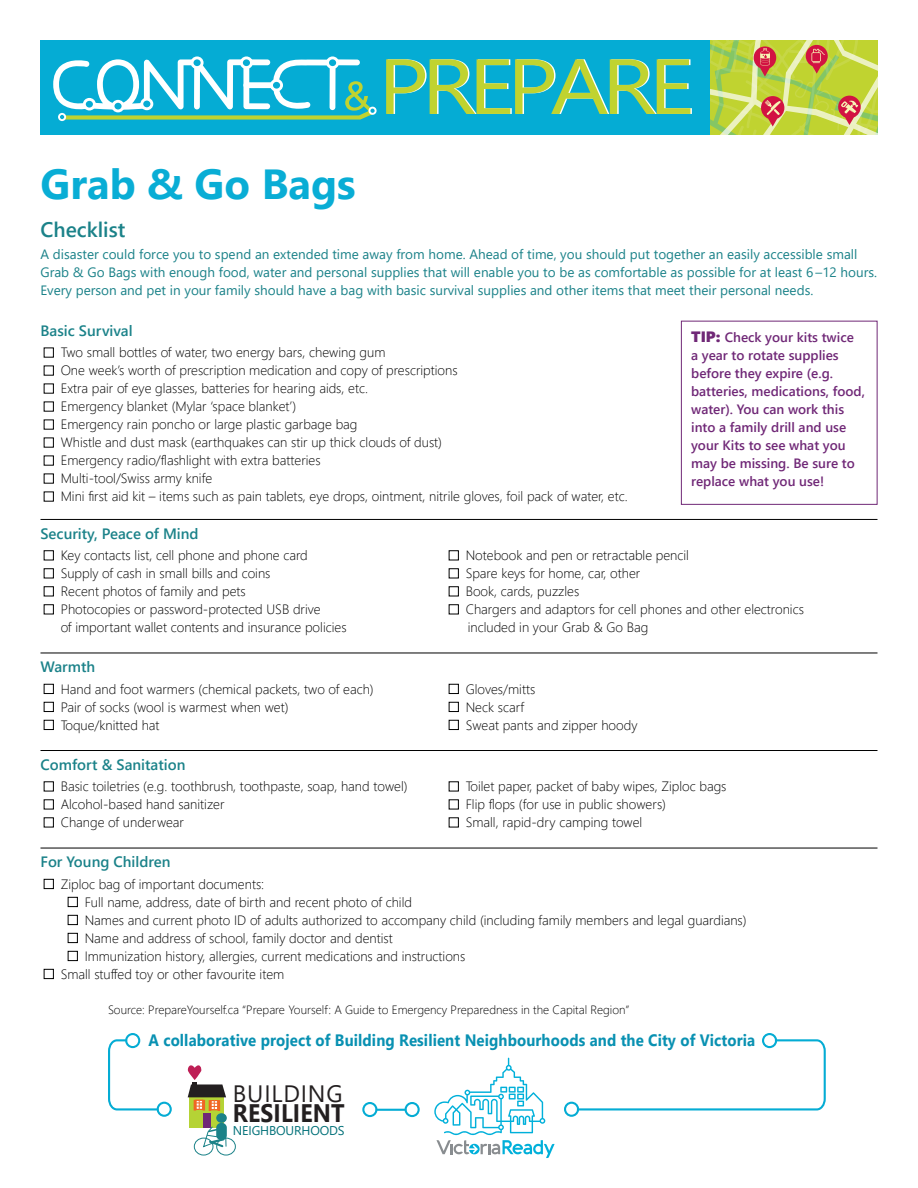
<style>
.page{position:relative;width:918px;height:1188px;background:#fff}
.page>*{position:absolute;margin:0;border:0;box-sizing:border-box;transform-origin:0 0}
.t1{font:700 42px "Segoe UI";color:#09add5}
.t2{font:700 25.35px "Segoe UI";letter-spacing:.005em;color:#231f20;scale:.91 1}
.t3{font:23.7px "Segoe UI";letter-spacing:.035em;color:#231f20}
.t4{font:600 21px "Segoe UI";color:#1b8289}
.t5{font:700 16.5px "Segoe UI";letter-spacing:.005em;color:#0991b2;scale:.91 1}
.t6{font:600 15px "Segoe UI";color:#1b8289}
.t7{font:300 13.5px/18px "Segoe UI";color:#000}
.t8{font:13.5px/18px "Segoe UI";color:#1b8289}
.t9{font:600 13.5px/18px "Segoe UI";color:#702877}
.t10{font:12.75px "Segoe UI";letter-spacing:-.015em;color:#007078}
.t11{font:300 12px "Segoe UI";color:#000}
.s1{font-family:"Segoe UI Black";font-weight:400;font-size:15px}
</style>
<div class="page">
<div style="left:40px;top:40px;width:670px;height:95px;background:#05acd4"></div>
<svg style="left:386px;top:59px;width:306px;height:55px"></svg>
<svg style="left:53px;top:56px;width:324px;height:65px"></svg>
<svg style="left:710px;top:40px;width:168px;height:95px;background:#c3c551"></svg>
<hr style="left:40px;top:519px;width:838px;height:1px;background:#000">
<hr style="left:40px;top:653px;width:838px;height:1px;background:#000">
<hr style="left:40px;top:750px;width:838px;height:1px;background:#000">
<hr style="left:40px;top:848px;width:838px;height:1px;background:#000">
<div style="left:44px;top:348px;width:10px;height:9px;border:1px solid #000"></div>
<div style="left:44px;top:366px;width:10px;height:9px;border:1px solid #000"></div>
<div style="left:44px;top:384px;width:10px;height:9px;border:1px solid #000"></div>
<div style="left:44px;top:402px;width:10px;height:9px;border:1px solid #000"></div>
<div style="left:44px;top:420px;width:10px;height:9px;border:1px solid #000"></div>
<div style="left:44px;top:438px;width:10px;height:9px;border:1px solid #000"></div>
<div style="left:44px;top:456px;width:10px;height:9px;border:1px solid #000"></div>
<div style="left:44px;top:474px;width:10px;height:9px;border:1px solid #000"></div>
<div style="left:44px;top:492px;width:10px;height:9px;border:1px solid #000"></div>
<div style="left:44px;top:551px;width:10px;height:9px;border:1px solid #000"></div>
<div style="left:449px;top:551px;width:10px;height:9px;border:1px solid #000"></div>
<div style="left:44px;top:569px;width:10px;height:9px;border:1px solid #000"></div>
<div style="left:449px;top:569px;width:10px;height:9px;border:1px solid #000"></div>
<div style="left:44px;top:587px;width:10px;height:9px;border:1px solid #000"></div>
<div style="left:449px;top:587px;width:10px;height:9px;border:1px solid #000"></div>
<div style="left:44px;top:605px;width:10px;height:9px;border:1px solid #000"></div>
<div style="left:449px;top:605px;width:10px;height:9px;border:1px solid #000"></div>
<div style="left:44px;top:684px;width:10px;height:10px;border:1px solid #000"></div>
<div style="left:449px;top:684px;width:10px;height:10px;border:1px solid #000"></div>
<div style="left:44px;top:702px;width:10px;height:10px;border:1px solid #000"></div>
<div style="left:449px;top:702px;width:10px;height:10px;border:1px solid #000"></div>
<div style="left:44px;top:720px;width:10px;height:10px;border:1px solid #000"></div>
<div style="left:449px;top:720px;width:10px;height:10px;border:1px solid #000"></div>
<div style="left:44px;top:782px;width:10px;height:9px;border:1px solid #000"></div>
<div style="left:449px;top:782px;width:10px;height:9px;border:1px solid #000"></div>
<div style="left:44px;top:800px;width:10px;height:9px;border:1px solid #000"></div>
<div style="left:449px;top:800px;width:10px;height:9px;border:1px solid #000"></div>
<div style="left:44px;top:818px;width:10px;height:9px;border:1px solid #000"></div>
<div style="left:449px;top:818px;width:10px;height:9px;border:1px solid #000"></div>
<div style="left:44px;top:879px;width:10px;height:10px;border:1px solid #000"></div>
<div style="left:68px;top:897px;width:10px;height:10px;border:1px solid #000"></div>
<div style="left:68px;top:915px;width:10px;height:10px;border:1px solid #000"></div>
<div style="left:68px;top:933px;width:10px;height:10px;border:1px solid #000"></div>
<div style="left:68px;top:951px;width:10px;height:10px;border:1px solid #000"></div>
<div style="left:44px;top:969px;width:10px;height:10px;border:1px solid #000"></div>
<div style="left:190px;top:1097px;width:34px;height:31px;background:#b5d335"></div>
<div style="left:203px;top:1113px;width:8px;height:14px;background:#702877"></div>
<svg style="left:187px;top:1065px;width:39px;height:46px"></svg>
<div style="left:194px;top:1138px;width:19px;height:17px;border:1px solid #1b8288;border-radius:50%"></div>
<div style="left:216px;top:1138px;width:20px;height:17px;border:1px solid #1b8288;border-radius:50%"></div>
<div style="left:216px;top:1113px;width:11px;height:10px;background:#1b8288;border-radius:50%"></div>
<div style="left:216px;top:1123px;width:11px;height:17px;background:#1b8288;border-radius:5px"></div>
<svg style="left:203px;top:1126px;width:24px;height:23px"></svg>
<svg style="left:434px;top:1058px;width:121px;height:100px"></svg>
<svg style="left:108px;top:1033px;width:64px;height:84px"></svg>
<svg style="left:362px;top:1102px;width:58px;height:15px"></svg>
<svg style="left:564px;top:1033px;width:262px;height:84px"></svg>
<div style="left:681px;top:321px;width:197px;height:184px;border:1px solid #702877"></div>
<h1 class="t1" style="left:40px;top:145px;width:317px">Grab &amp; Go Bags</h1>
<h3 class="t4" style="left:40px;top:210px;width:86px">Checklist</h3>
<p class="t8" style="left:40px;top:244px;width:838px">A disaster could force you to spend an extended time away from home. Ahead of time, you should put together an easily accessible small<br>Grab &amp; Go Bags with enough food, water and personal supplies that will enable you to be as comfortable as possible for at least 6 –12 hours.<br>Every person and pet in your family should have a bag with basic survival supplies and other items that meet their personal needs.</p>
<p class="t6" style="left:40px;top:316px;width:94px">Basic Survival</p>
<p class="t7" style="left:61px;top:342px;width:568px">Two small bottles of water, two energy bars, chewing gum<br>One week’s worth of prescription medication and copy of prescriptions<br>Extra pair of eye glasses, batteries for hearing aids, etc.<br>Emergency blanket (Mylar ‘space blanket’)<br>Emergency rain poncho or large plastic garbage bag<br>Whistle and dust mask (earthquakes can stir up thick clouds of dust)<br>Emergency radio/flashlight with extra batteries<br>Multi-tool/Swiss army knife<br>Mini first aid kit – items such as pain tablets, eye drops, ointment, nitrile gloves, foil pack of water, etc.</p>
<p class="t6" style="left:40px;top:519px;width:160px">Security, Peace of Mind</p>
<p class="t7" style="left:61px;top:545px;width:249px">Key contacts list, cell phone and phone card</p>
<p class="t7" style="left:466px;top:545px;width:225px">Notebook and pen or retractable pencil</p>
<p class="t7" style="left:61px;top:563px;width:211px">Supply of cash in small bills and coins</p>
<p class="t7" style="left:466px;top:563px;width:176px">Spare keys for home, car, other</p>
<p class="t7" style="left:61px;top:581px;width:187px">Recent photos of family and pets</p>
<p class="t7" style="left:466px;top:581px;width:115px">Book, cards, puzzles</p>
<p class="t7" style="left:61px;top:599px;width:262px">Photocopies or password-protected USB drive</p>
<p class="t7" style="left:466px;top:599px;width:340px">Chargers and adaptors for cell phones and other electronics</p>
<p class="t7" style="left:61px;top:617px;width:287px">of important wallet contents and insurance policies</p>
<p class="t7" style="left:468px;top:617px;width:182px">included in your Grab &amp; Go Bag</p>
<p class="t6" style="left:40px;top:653px;width:56px">Warmth</p>
<p class="t7" style="left:61px;top:679px;width:315px">Hand and foot warmers (chemical packets, two of each)</p>
<p class="t7" style="left:466px;top:679px;width:71px">Gloves/mitts</p>
<p class="t7" style="left:61px;top:697px;width:229px">Pair of socks (wool is warmest when wet)</p>
<p class="t7" style="left:466px;top:697px;width:60px">Neck scarf</p>
<p class="t7" style="left:61px;top:715px;width:100px">Toque/knitted hat</p>
<p class="t7" style="left:466px;top:715px;width:173px">Sweat pants and zipper hoody</p>
<p class="t6" style="left:40px;top:750px;width:146px">Comfort &amp; Sanitation</p>
<p class="t7" style="left:61px;top:776px;width:348px">Basic toiletries (e.g. toothbrush, toothpaste, soap, hand towel)</p>
<p class="t7" style="left:466px;top:776px;width:262px">Toilet paper, packet of baby wipes, Ziploc bags</p>
<p class="t7" style="left:61px;top:794px;width:165px">Alcohol-based hand sanitizer</p>
<p class="t7" style="left:466px;top:794px;width:202px">Flip flops (for use in public showers)</p>
<p class="t7" style="left:61px;top:812px;width:125px">Change of underwear</p>
<p class="t7" style="left:466px;top:812px;width:178px">Small, rapid-dry camping towel</p>
<p class="t6" style="left:40px;top:848px;width:132px">For Young Children</p>
<p class="t7" style="left:61px;top:874px;width:205px">Ziploc bag of important documents:</p>
<p class="t7" style="left:85px;top:892px;width:329px">Full name, address, date of birth and recent photo of child</p>
<p class="t7" style="left:85px;top:910px;width:664px">Names and current photo ID of adults authorized to accompany child (including family members and legal guardians)</p>
<p class="t7" style="left:85px;top:928px;width:310px">Name and address of school, family doctor and dentist</p>
<p class="t7" style="left:85px;top:946px;width:382px">Immunization history, allergies, current medications and instructions</p>
<p class="t7" style="left:61px;top:964px;width:225px">Small stuffed toy or other favourite item</p>
<p class="t9" style="left:691px;top:327px;width:175px"><span class="s1">TIP:</span> Check your kits twice<br>a year to rotate supplies before they expire (e.g. batteries, medications, food, water). You can work this into a family drill and use your Kits to see what you may be missing. Be sure to replace what you use!</p>
<p class="t11" style="left:108px;top:999px;width:523px">Source: PrepareYourself.ca “Prepare Yourself: A Guide to Emergency Preparedness in the Capital Region”</p>
<p class="t5" style="left:148px;top:1025px;width:668px">A collaborative project of Building Resilient Neighbourhoods and the City of Victoria</p>
<h3 class="t3" style="left:233px;top:1071px;width:111px">BUILDING</h3>
<h2 class="t2" style="left:233px;top:1089px;width:124px">RESILIENT</h2>
<p class="t10" style="left:233px;top:1119px;width:113px">NEIGHBOURHOODS</p>
</div>
